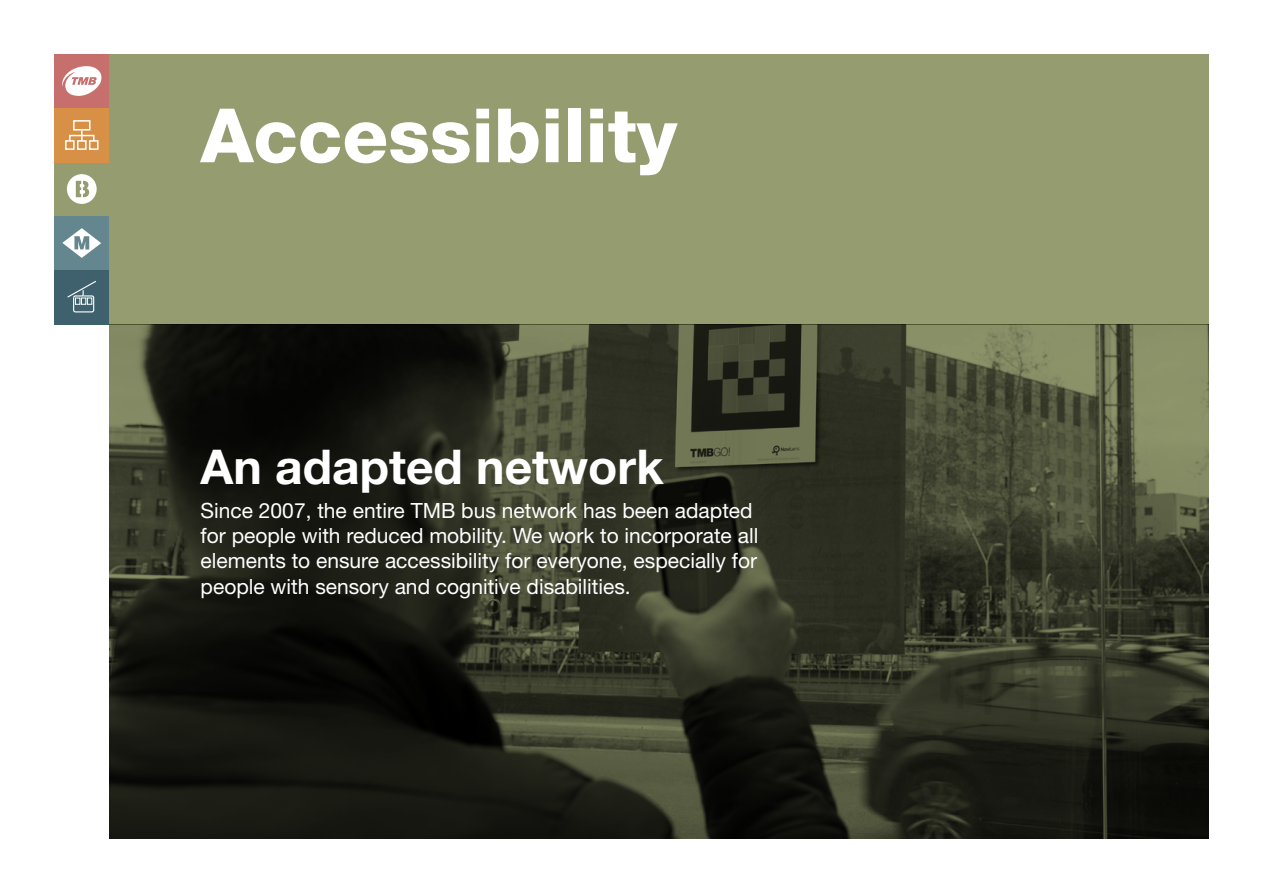
<style>
.page{position:relative;width:1263px;height:893px;background:#fff}
.page>*{position:absolute;margin:0;border:0;box-sizing:border-box;transform-origin:0 0}
.t1{font:800 75px "Helvetica Neue LT Std";color:#fff}
.t2{font:700 48px "Helvetica Neue LT Std";color:#fff}
.t3{font:21px/25.2px "Helvetica Neue LT Std";color:#fff}
</style>
<div class="page">
<div style="left:54px;top:54px;width:55px;height:54px;background:#c66f6d"></div>
<svg style="left:62px;top:66px;width:40px;height:30px"></svg>
<div style="left:54px;top:162px;width:55px;height:54px;background:#959c70"></div>
<svg style="left:67px;top:174px;width:30px;height:30px"></svg>
<div style="left:54px;top:216px;width:55px;height:54px;background:#64868e"></div>
<svg style="left:62px;top:228px;width:39px;height:30px"></svg>
<div style="left:54px;top:270px;width:55px;height:54px;background:#3f616d"></div>
<svg style="left:67px;top:280px;width:29px;height:33px"></svg>
<div style="left:54px;top:108px;width:55px;height:54px;background:#d89047"></div>
<div style="left:73px;top:120px;width:17px;height:11px;border:2px solid #fff"></div>
<div style="left:65px;top:140px;width:10px;height:10px;border:2px solid #fff"></div>
<div style="left:77px;top:140px;width:10px;height:10px;border:2px solid #fff"></div>
<div style="left:89px;top:140px;width:10px;height:10px;border:2px solid #fff"></div>
<div style="left:69px;top:135px;width:25px;height:7px;border:2px solid #fff"></div>
<svg style="left:81px;top:131px;width:2px;height:10px"></svg>
<div style="left:109px;top:54px;width:1100px;height:270px;background:#959c70"></div>
<img style="left:109px;top:324px;width:1100px;height:515px">
<h1 class="t1" style="left:201px;top:91px;width:478px">Accessibility</h1>
<h2 class="t2" style="left:201px;top:437px;width:465px">An adapted network</h2>
<p class="t3" style="left:201px;top:498px;width:559px">Since 2007, the entire TMB bus network has been adapted for people with reduced mobility. We work to incorporate all elements to ensure accessibility for everyone, especially for people with sensory and cognitive disabilities.</p>
</div>
